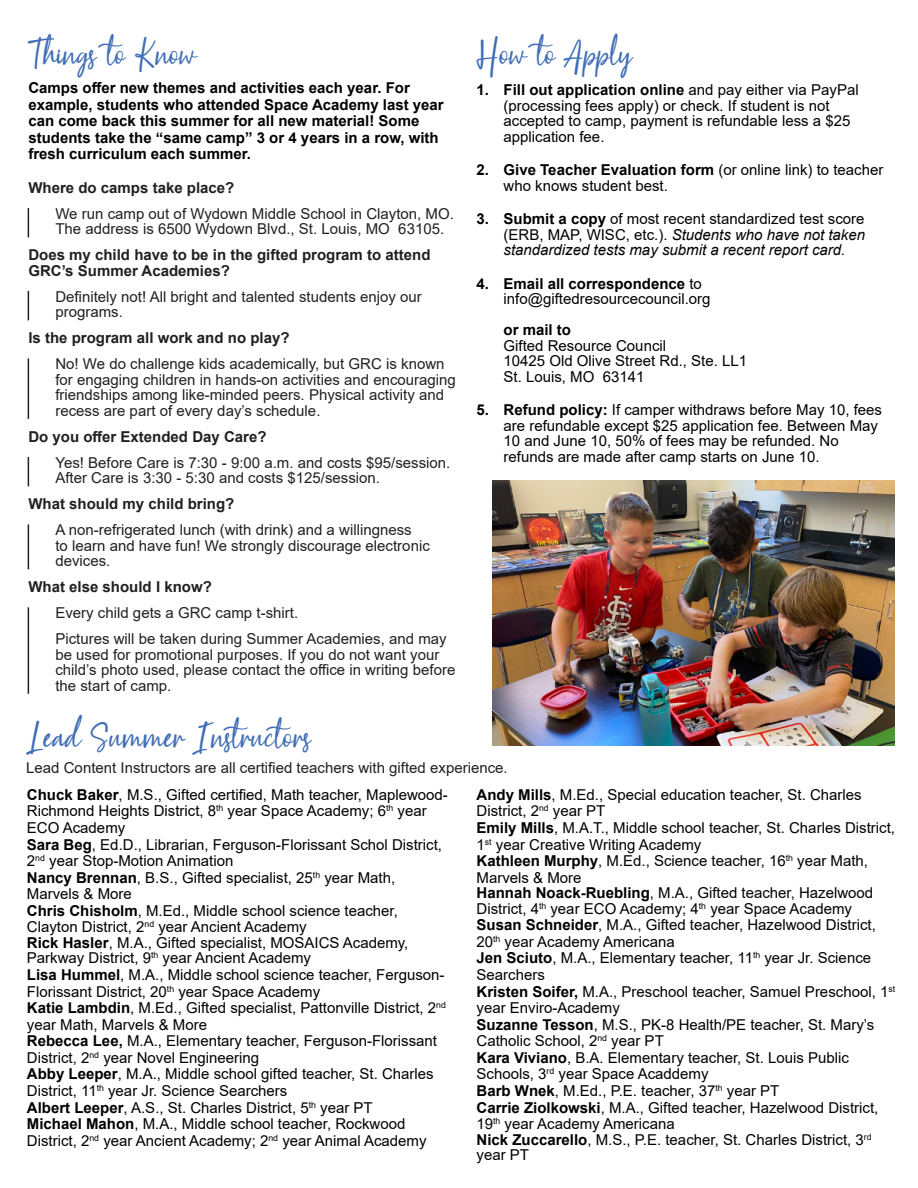
<style>
.page{position:relative;width:918px;height:1188px;background:#fff}
.page>*{position:absolute;margin:0;border:0;box-sizing:border-box;transform-origin:0 0}
.t1{font:39px "Westay Script";color:#406eb6}
.t2{font:15px/16.4px "Arial";color:#000}
.t3{font:15px/15.5px "Arial";color:#231f20}
.t4{font:700 15px/16.5px "Arial";color:#000}
.t5{font:700 15px/15.5px "Arial";color:#231f20}
.t6{font:italic 15px/15.5px "Arial";color:#000;text-align:justify}
.s1{font-weight:700}
.s2{font-weight:700;font-style:normal}
.s3{font-style:normal}
</style>
<div class="page">
<svg style="left:28px;top:208px;width:1px;height:29px"></svg>
<svg style="left:28px;top:291px;width:1px;height:29px"></svg>
<hr style="left:28px;top:358px;width:1px;height:61px;background:#231f20">
<svg style="left:28px;top:457px;width:1px;height:29px"></svg>
<hr style="left:28px;top:524px;width:1px;height:45px;background:#231f20">
<hr style="left:28px;top:607px;width:1px;height:87px;background:#231f20">
<img style="left:492px;top:480px;width:402px;height:266px">
<h1 class="t1" style="left:29px;top:34px;width:167px">Things to Know</h1>
<p class="t4" style="left:28px;top:81px;width:417px">Camps offer new themes and activities each year. For example, students who attended Space Academy last year can come back this summer for all new material! Some students take the “same camp” 3 or 4 years in a row, with fresh curriculum each summer.</p>
<p class="t5" style="left:28px;top:181px;width:208px">Where do camps take place?</p>
<p class="t3" style="left:55px;top:207px;width:400px">We run camp out of Wydown Middle School in Clayton, MO.<br>The address is 6500 Wydown Blvd., St. Louis, MO 63105.</p>
<p class="t5" style="left:28px;top:249px;width:404px">Does my child have to be in the gifted program to attend<br>GRC’s Summer Academies?</p>
<p class="t3" style="left:55px;top:290px;width:368px">Definitely not! All bright and talented students enjoy our programs.</p>
<p class="t5" style="left:28px;top:332px;width:263px">Is the program all work and no play?</p>
<p class="t3" style="left:55px;top:358px;width:402px">No! We do challenge kids academically, but GRC is known for engaging children in hands-on activities and encouraging friendships among like-minded peers. Physical activity and recess are part of every day’s schedule.</p>
<p class="t5" style="left:28px;top:430px;width:240px">Do you offer Extended Day Care?</p>
<p class="t3" style="left:55px;top:456px;width:397px">Yes! Before Care is 7:30 - 9:00 a.m. and costs $95/session.<br>After Care is 3:30 - 5:30 and costs $125/session.</p>
<p class="t5" style="left:28px;top:498px;width:207px">What should my child bring?</p>
<p class="t3" style="left:55px;top:524px;width:376px">A non-refrigerated lunch (with drink) and a willingness<br>to learn and have fun! We strongly discourage electronic devices.</p>
<p class="t5" style="left:28px;top:581px;width:185px">What else should I know?</p>
<p class="t3" style="left:55px;top:601px;width:393px;line-height:26px">Every child gets a GRC camp t-shirt.<br>Pictures will be taken during Summer Academies, and may</p>
<p class="t3" style="left:55px;top:648px;width:401px">be used for promotional purposes. If you do not want your child’s photo used, please contact the office in writing before the start of camp.</p>
<h1 class="t1" style="left:28px;top:717px;width:284px">Lead Summer Instructors</h1>
<h1 class="t1" style="left:477px;top:34px;width:156px">How to Apply</h1>
<p class="t2" style="left:504px;top:84px;width:357px;line-height:15.5px;text-indent:-27px"><span class="s1">1. Fill out application online</span> and pay either via PayPal (processing fees apply) or check. If student is not accepted to camp, payment is refundable less a $25 application fee.</p>
<p class="t2" style="left:504px;top:164px;width:381px;line-height:15.5px;text-indent:-27px"><span class="s1">2. Give Teacher Evaluation form</span> (or online link) to teacher who knows student best.</p>
<p class="t6" style="left:504px;top:213px;width:363px;text-indent:-27px"><span class="s2">3. Submit a copy</span> <span class="s3">of most recent standardized test score (ERB, MAP, WISC, etc.).</span> Students who have not taken standardized tests may submit a recent report card.</p>
<p class="t2" style="left:504px;top:277px;width:209px;line-height:15.5px;text-indent:-27px"><span class="s1">4. Email all correspondence</span> to info@giftedresourcecouncil.org</p>
<p class="t4" style="left:504px;top:323px;width:69px">or mail to</p>
<p class="t2" style="left:504px;top:339px;width:245px;line-height:15.5px">Gifted Resource Council<br>10425 Old Olive Street Rd., Ste. LL1<br>St. Louis, MO 63141</p>
<p class="t2" style="left:504px;top:404px;width:380px;line-height:15.5px;text-indent:-27px"><span class="s1">5. Refund policy:</span> If camper withdraws before May 10, fees are refundable except $25 application fee. Between May 10 and June 10, 50% of fees may be refunded. No refunds are made after camp starts on June 10.</p>
<p class="t3" style="left:26px;top:761px;width:483px">Lead Content Instructors are all certified teachers with gifted experience.</p>
<p class="t2" style="left:27px;top:788px;width:423px"><span class="s1">Chuck Baker</span>, M.S., Gifted certified, Math teacher, Maplewood-Richmond Heights District, 8<sup>th</sup> year Space Academy; 6<sup>th</sup> year ECO Academy<br><span class="s1">Sara Beg</span>, Ed.D., Librarian, Ferguson-Florissant Schol District, 2<sup>nd</sup> year Stop-Motion Animation<br><span class="s1">Nancy Brennan</span>, B.S., Gifted specialist, 25<sup>th</sup> year Math, Marvels &amp; More<br><span class="s1">Chris Chisholm</span>, M.Ed., Middle school science teacher, Clayton District, 2<sup>nd</sup> year Ancient Academy<br><span class="s1">Rick Hasler</span>, M.A., Gifted specialist, MOSAICS Academy, Parkway District, 9<sup>th</sup> year Ancient Academy<br><span class="s1">Lisa Hummel</span>, M.A., Middle school science teacher, Ferguson-Florissant District, 20<sup>th</sup> year Space Academy<br><span class="s1">Katie Lambdin</span>, M.Ed., Gifted specialist, Pattonville District, 2<sup>nd </sup>year Math, Marvels &amp; More<br><span class="s1">Rebecca Lee,</span> M.A., Elementary teacher, Ferguson-Florissant District, 2<sup>nd</sup> year Novel Engineering<br><span class="s1">Abby Leeper</span>, M.A., Middle school gifted teacher, St. Charles District, 11<sup>th</sup> year Jr. Science Searchers<br><span class="s1">Albert Leeper</span>, A.S., St. Charles District, 5<sup>th</sup> year PT<br><span class="s1">Michael Mahon</span>, M.A., Middle school teacher, Rockwood District, 2<sup>nd</sup> year Ancient Academy; 2<sup>nd</sup> year Animal Academy</p>
<p class="t2" style="left:477px;top:788px;width:420px"><span class="s1">Andy Mills</span>, M.Ed., Special education teacher, St. Charles District, 2<sup>nd</sup> year PT<br><span class="s1">Emily Mills</span>, M.A.T., Middle school teacher, St. Charles District, 1<sup>st</sup> year Creative Writing Academy<br><span class="s1">Kathleen Murphy</span>, M.Ed., Science teacher, 16<sup>th</sup> year Math, Marvels &amp; More<br><span class="s1">Hannah Noack-Ruebling</span>, M.A., Gifted teacher, Hazelwood District, 4<sup>th</sup> year ECO Academy; 4<sup>th</sup> year Space Academy <span class="s1">Susan Schneider</span>, M.A., Gifted teacher, Hazelwood District, 20<sup>th</sup> year Academy Americana<br><span class="s1">Jen Sciuto</span>, M.A., Elementary teacher, 11<sup>th</sup> year Jr. Science Searchers<br><span class="s1">Kristen Soifer,</span> M.A., Preschool teacher, Samuel Preschool, 1<sup>st </sup>year Enviro-Academy<br><span class="s1">Suzanne Tesson</span>, M.S., PK-8 Health/PE teacher, St. Mary’s Catholic School, 2<sup>nd</sup> year PT<br><span class="s1">Kara Viviano</span>, B.A. Elementary teacher, St. Louis Public Schools, 3<sup>rd</sup> year Space Acaddemy<br><span class="s1">Barb Wnek</span>, M.Ed., P.E. teacher, 37<sup>th</sup> year PT<br><span class="s1">Carrie Ziolkowski</span>, M.A., Gifted teacher, Hazelwood District, 19<sup>th</sup> year Academy Americana<br><span class="s1">Nick Zuccarello</span>, M.S., P.E. teacher, St. Charles District, 3<sup>rd </sup>year PT</p>
</div>
